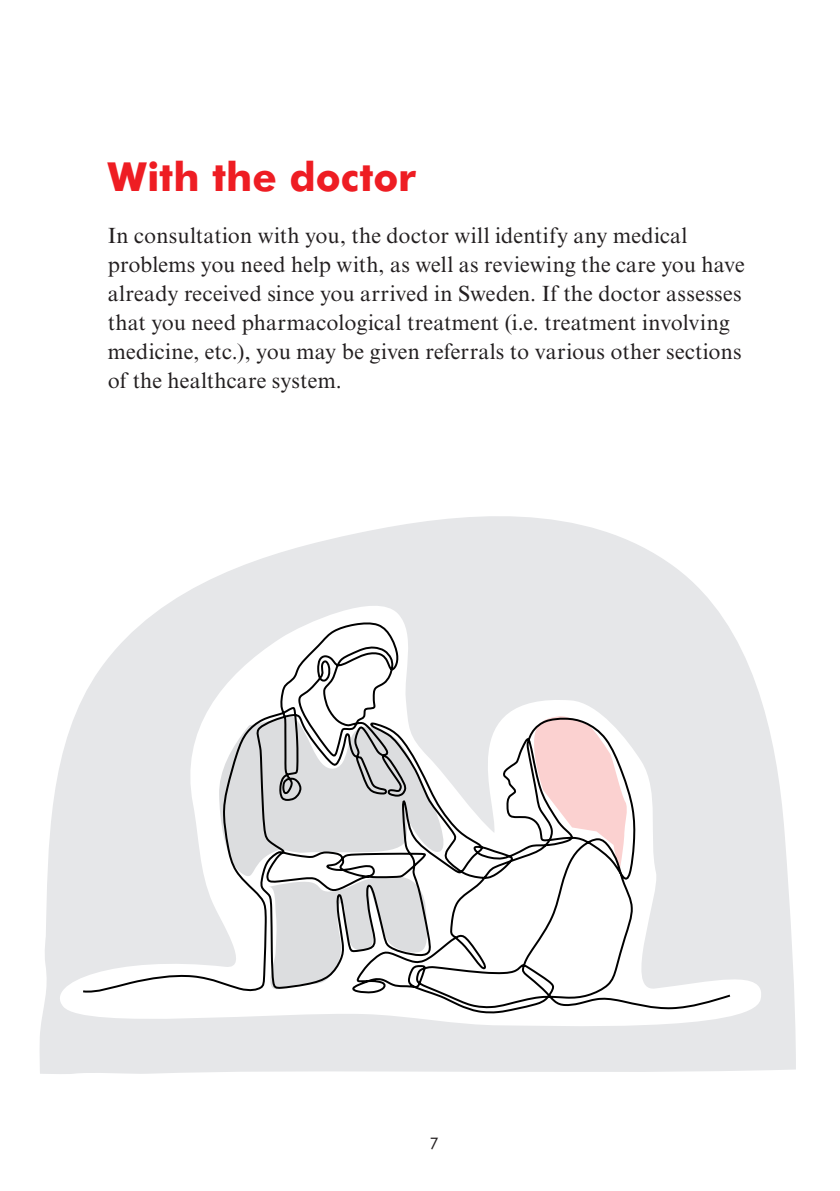
<style>
.page{position:relative;width:840px;height:1191px;background:#fff}
.page>*{position:absolute;margin:0;border:0;box-sizing:border-box;transform-origin:0 0}
.RUBBE{font:700 40px "Futura BT";color:#ee1d23}
.Brödtext{font:22px/29px "Times NRMT";letter-spacing:.01em;color:#231f20}
.t1{font:16px "Futura BT";color:#231f20}
</style>
<div class="page">
<svg style="left:39px;top:516px;width:756px;height:558px;fill:#e6e7e9"></svg>
<svg style="left:43px;top:590px;width:724px;height:443px;fill:#e6e7e9"></svg>
<svg style="left:81px;top:620px;width:651px;height:394px"></svg>
<p class="RUBBE" style="left:108px;top:152px;width:309px">With the doctor</p>
<p class="Brödtext" style="left:108px;top:221px;width:638px">In consultation with you, the doctor will identify any medical problems you need help with, as well as reviewing the care you have already received since you arrived in Sweden. If the doctor assesses that you need pharmacological treatment (i.e. treatment involving medicine, etc.), you may be given referrals to various other sections of the healthcare system.</p>
<p class="t1" style="left:429px;top:1134px;width:11px">7</p>
</div>
